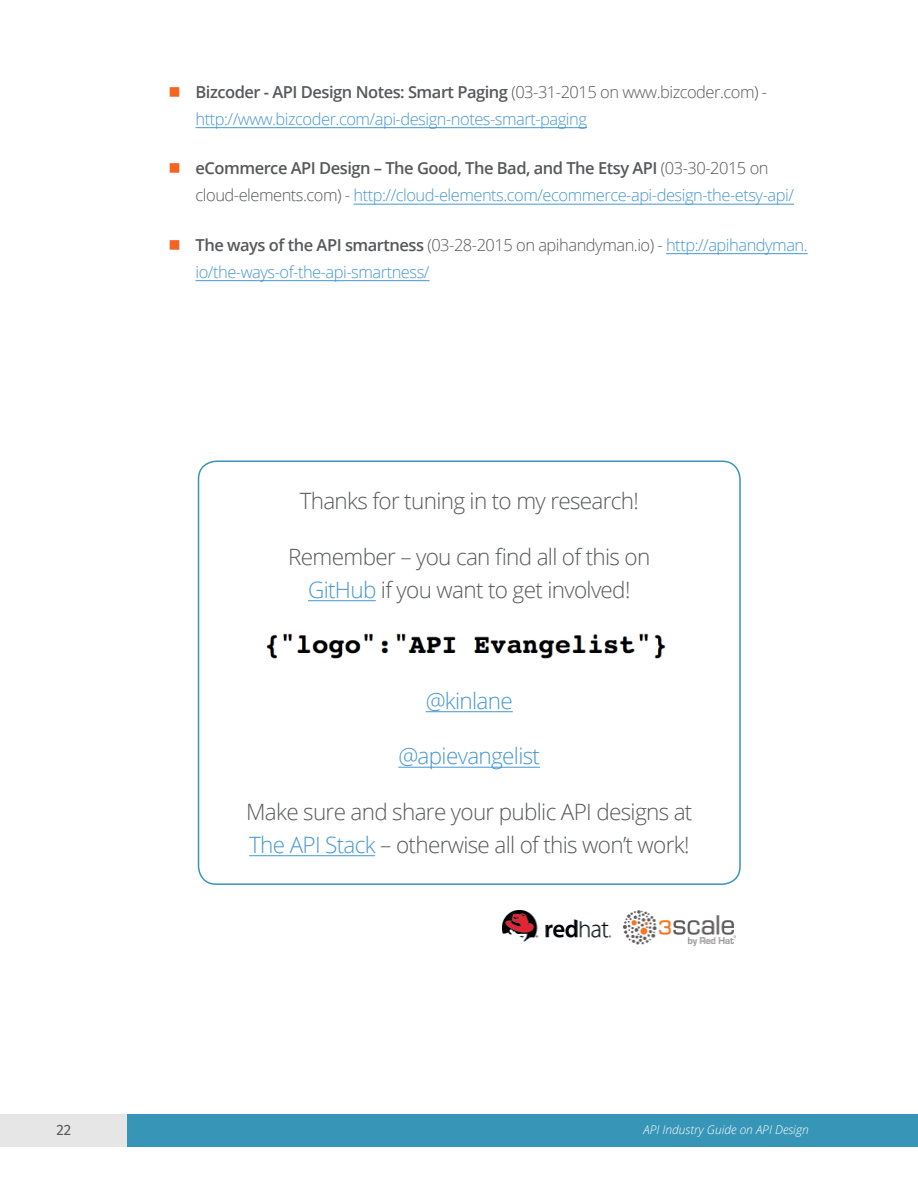
<style>
.page{position:relative;width:918px;height:1188px;background:#fff}
.page>*{position:absolute;margin:0;border:0;box-sizing:border-box;transform-origin:0 0}
.t1{font:300 22.5px/33px "Open Sans";letter-spacing:-.03em;color:#57585a;text-align:center}
.t2{font:300 22.5px "Open Sans";letter-spacing:-.03em;color:#4797d2}
.t3{font:300 16.5px/27px "Open Sans";letter-spacing:-.03em;color:#4797d2}
.t4{font:15px "Fira Sans";color:#57585a}
.t5{font:italic 300 12px "Open Sans";color:#fff}
.s1{font-weight:600;color:#57585a}
.s2{color:#57585a}
.s3{color:#4797d2}
</style>
<div class="page">
<hr style="left:196px;top:127px;width:391px;height:1px;background:#4797d2">
<hr style="left:354px;top:204px;width:440px;height:1px;background:#4797d2">
<hr style="left:666px;top:253px;width:142px;height:1px;background:#4797d2">
<hr style="left:196px;top:280px;width:234px;height:1px;background:#4797d2">
<hr style="left:308px;top:600px;width:68px;height:1px;background:#4797d2">
<hr style="left:426px;top:711px;width:87px;height:1px;background:#4797d2">
<hr style="left:398px;top:767px;width:142px;height:1px;background:#4797d2">
<hr style="left:249px;top:855px;width:126px;height:1px;background:#4797d2">
<div style="left:198px;top:460px;width:543px;height:425px;border:2px solid #3796b7;border-radius:18px"></div>
<img style="left:266px;top:633px;width:400px;height:26px">
<div style="left:0;top:1114px;width:128px;height:33px;background:#e6e6e6"></div>
<div style="left:128px;top:1114px;width:790px;height:33px;background:#3796b7"></div>
<img style="left:502px;top:910px;width:234px;height:35px">
<p class="t3" style="left:196px;top:78px;width:573px"><span class="s1">Bizcoder - API Design Notes: Smart Paging</span> <span class="s2">(03-31-2015 on www.bizcoder.com) - </span>http://www.bizcoder.com/api-design-notes-smart-paging</p>
<p class="t3" style="left:196px;top:154px;width:600px"><span class="s1">eCommerce API Design – The Good, The Bad, and The Etsy API</span> <span class="s2">(03-30-2015 on cloud-elements.com) -</span> http://cloud-elements.com/ecommerce-api-design-the-etsy-api/</p>
<p class="t3" style="left:196px;top:231px;width:614px"><span class="s1">The ways of the API smartness</span> <span class="s2">(03-28-2015 on apihandyman.io) -</span> http://apihandyman. io/the-ways-of-the-api-smartness/</p>
<p class="t1" style="left:300px;top:484px;width:341px">Thanks for tuning in to my research!</p>
<p class="t1" style="left:288px;top:539px;width:364px">Remember – you can find all of this on<br><span class="s3">GitHub</span> if you want to get involved!</p>
<p class="t2" style="left:426px;top:685px;width:89px">@kinlane</p>
<p class="t2" style="left:398px;top:741px;width:143px">@apievangelist</p>
<p class="t1" style="left:246px;top:794px;width:448px;text-align:left">Make sure and share your public API designs at<br><span class="s3">The API Stack</span> – otherwise all of this won’t work!</p>
<p class="t4" style="left:56px;top:1119px;width:16px">22</p>
<p class="t5" style="left:644px;top:1121px;width:167px">API Industry Guide on API Design</p>
</div>
